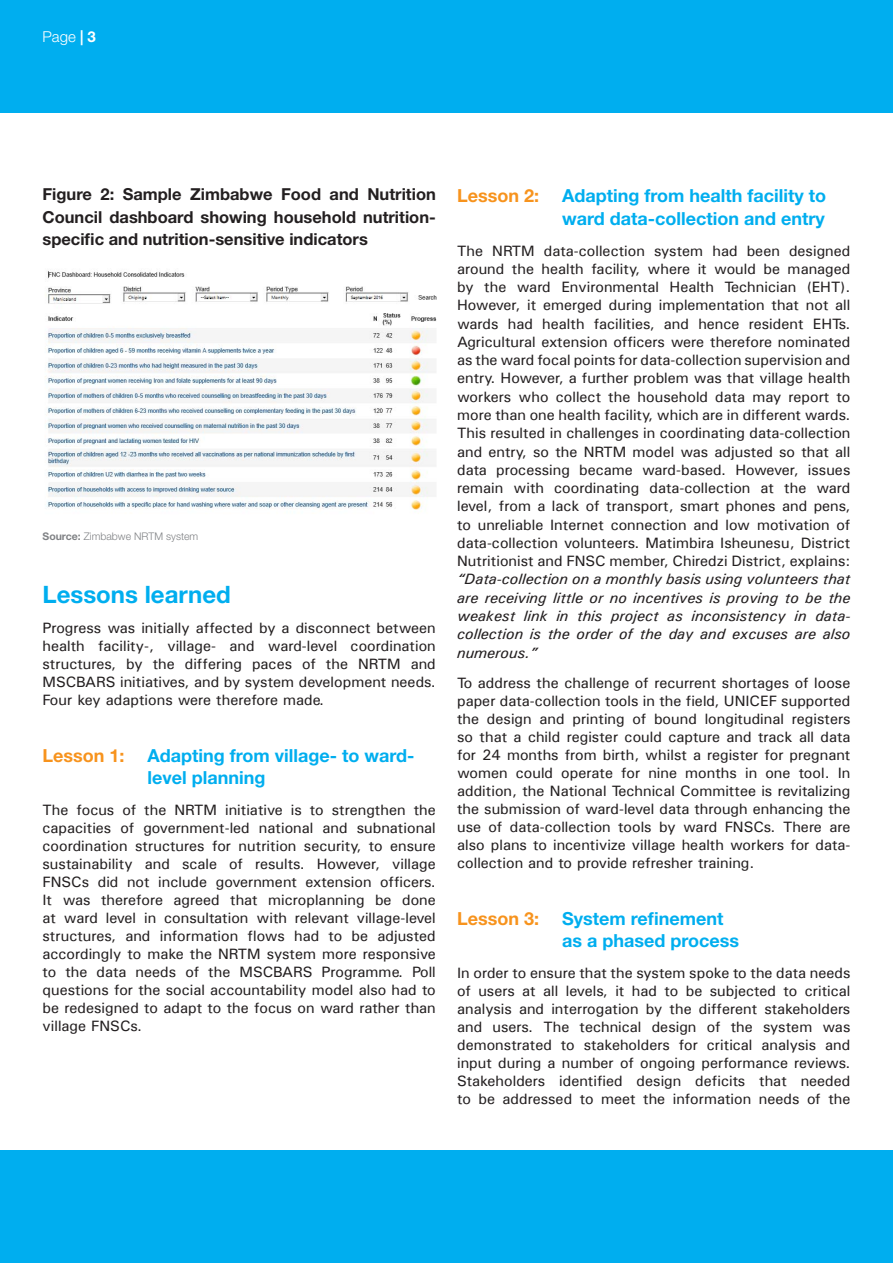
<style>
.page{position:relative;width:893px;height:1263px;background:#fff}
.page>*{position:absolute;margin:0;border:0;box-sizing:border-box;transform-origin:0 0}
.t1{font:700 24px "Helvetica Neue";color:#00aeef}
.t2{font:700 18px/22.5px "Helvetica Neue";color:#00aeef}
.t3{font:700 18px "Helvetica Neue";color:#f7931d}
.t4{font:700 16.5px/22.5px "Helvetica Neue";color:#231f20;text-align:justify}
.t5{font:15px/18px "Univers";color:#231f20;text-align:justify}
.t6{font:italic 500 15px/18.3px "Univers";color:#231f20;text-align:justify}
.t7{font:300 15px "Helvetica Neue";color:#fff}
.t8{font:300 10.5px "Helvetica Neue";color:#808285}
.s1{font-weight:700}
</style>
<div class="page">
<div style="left:0;top:1150px;width:893px;height:113px;background:#00aeef"></div>
<div style="left:0;top:0;width:893px;height:113px;background:#00aeef"></div>
<img style="left:45px;top:271px;width:392px;height:239px">
<p class="t7" style="left:43px;top:27px;width:55px">Page <span class="s1">| 3</span></p>
<p class="t4" style="left:43px;top:182px;width:395px">Figure 2: Sample Zimbabwe Food and Nutrition Council dashboard showing household nutrition&shy;specific and nutrition-sensitive indicators</p>
<p class="t8" style="left:43px;top:530px;width:157px"><span class="s1">Source:</span> Zimbabwe NRTM system</p>
<h1 class="t1" style="left:43px;top:579px;width:190px">Lessons learned</h1>
<p class="t5" style="left:43px;top:619px;width:395px">Progress was initially affected by a disconnect between health facility-, village- and ward-level coordination structures, by the differing paces of the NRTM and MSCBARS initiatives, and by system development needs.<br>Four key adaptions were therefore made.</p>
<p class="t3" style="left:43px;top:744px;width:84px">Lesson 1:</p>
<p class="t2" style="left:148px;top:744px;width:268px">Adapting from village- to ward&shy;level planning</p>
<p class="t5" style="left:43px;top:801px;width:395px">The focus of the NRTM initiative is to strengthen the capacities of government-led national and subnational coordination structures for nutrition security, to ensure sustainability and scale of results. However, village FNSCs did not include government extension officers.<br>It was therefore agreed that microplanning be done at ward level in consultation with relevant village-level structures, and information flows had to be adjusted accordingly to make the NRTM system more responsive to the data needs of the MSCBARS Programme. Poll questions for the social accountability model also had to be redesigned to adapt to the focus on ward rather than village FNSCs.</p>
<p class="t3" style="left:457px;top:184px;width:84px">Lesson 2:</p>
<p class="t2" style="left:562px;top:184px;width:265px">Adapting from health facility to ward data-collection and entry</p>
<p class="t5" style="left:457px;top:241px;width:395px">The NRTM data-collection system had been designed around the health facility, where it would be managed by the ward Environmental Health Technician (EHT).<br>However, it emerged during implementation that not all wards had health facilities, and hence resident EHTs.<br>Agricultural extension officers were therefore nominated as the ward focal points for data-collection supervision and entry. However, a further problem was that village health workers who collect the household data may report to more than one health facility, which are in different wards.<br>This resulted in challenges in coordinating data-collection and entry, so the NRTM model was adjusted so that all data processing became ward-based. However, issues remain with coordinating data-collection at the ward level, from a lack of transport, smart phones and pens, to unreliable Internet connection and low motivation of data-collection volunteers. Matimbira Isheunesu, District Nutritionist and FNSC member, Chiredzi District, explains:</p>
<p class="t6" style="left:457px;top:570px;width:395px">“Data-collection on a monthly basis using volunteers that are receiving little or no incentives is proving to be the weakest link in this project as inconsistency in data&shy;collection is the order of the day and excuses are also numerous.”</p>
<p class="t5" style="left:457px;top:674px;width:395px">To address the challenge of recurrent shortages of loose paper data-collection tools in the field, UNICEF supported the design and printing of bound longitudinal registers so that a child register could capture and track all data for 24 months from birth, whilst a register for pregnant women could operate for nine months in one tool. In addition, the National Technical Committee is revitalizing the submission of ward-level data through enhancing the use of data-collection tools by ward FNSCs. There are also plans to incentivize village health workers for data&shy;collection and to provide refresher training.</p>
<p class="t3" style="left:457px;top:907px;width:84px">Lesson 3:</p>
<p class="t2" style="left:562px;top:907px;width:179px">System refinement as a phased process</p>
<p class="t5" style="left:457px;top:964px;width:395px">In order to ensure that the system spoke to the data needs of users at all levels, it had to be subjected to critical analysis and interrogation by the different stakeholders and users. The technical design of the system was demonstrated to stakeholders for critical analysis and input during a number of ongoing performance reviews.<br>Stakeholders identified design deficits that needed to be addressed to meet the information needs of the</p>
</div>
